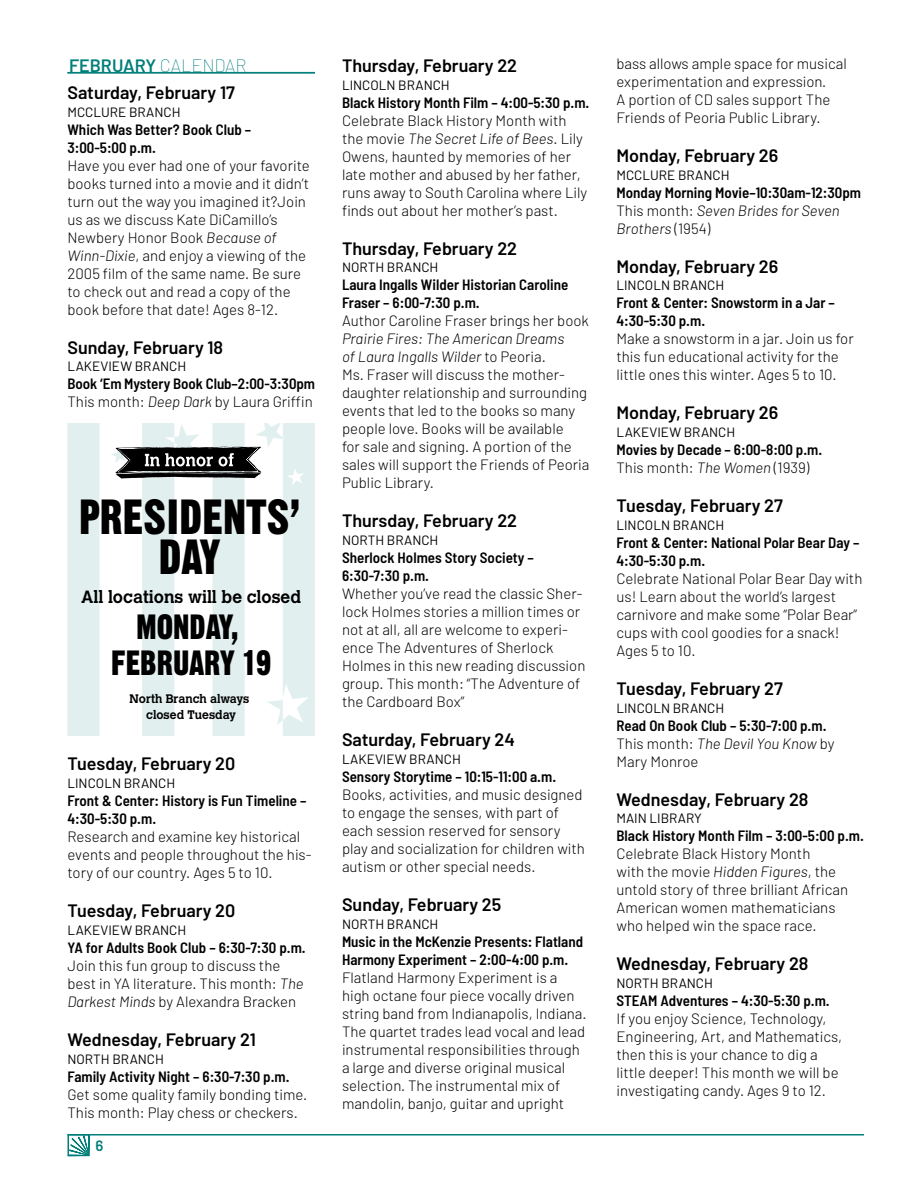
<style>
.page{position:relative;width:918px;height:1188px;background:#fff}
.page>*{position:absolute;margin:0;border:0;box-sizing:border-box;transform-origin:0 0}
.t1{font:48px/39.9px "Gothic Thirteen Std";color:#000;text-align:center;scale:.96 1}
.t2{font:34.2px/36.5px "Gothic Thirteen Std";color:#000;text-align:center;scale:.96 1}
.t3{font:600 18px "Barlow";color:#000}
.t4{font:600 18px "Barlow";color:#007f7b}
.t5{font:700 17.55px "Calvert MT Std";color:#000;scale:.96 1}
.t6{font:300 15px/18px "Barlow";color:#000}
.t7{font:600 semi-condensed 15px/18px "Barlow";color:#000}
.t8{font:600 15px "Barlow";color:#007f7b}
.t9{font:13.5px "Barlow";color:#000}
.t10{font:700 12.3px/15.9px "Calvert MT Std";color:#000;text-align:center;scale:.96 1}
.s1{font-weight:100}
.s2{font-style:italic}
.s3{font-weight:300;font-stretch:normal}
.s4{font-weight:300;font-style:italic;font-stretch:normal}
</style>
<div class="page">
<hr style="left:68px;top:1134px;width:796px;height:2px;background:#007f7b">
<svg style="left:71px;top:1137px;width:16px;height:16px"></svg>
<div style="left:68px;top:1134px;width:22px;height:22px;border:2px solid #007f7b"></div>
<hr style="left:68px;top:72px;width:247px;height:1px;background:#007f7b">
<hr style="left:68px;top:73px;width:247px;height:1px;background:#007f7b">
<div style="left:67px;top:424px;width:32px;height:312px;background:#e1efef"></div>
<svg style="left:111px;top:424px;width:204px;height:312px"></svg>
<p class="t4" style="left:69px;top:54px;width:179px">FEBRUARY <span class="s1">CALENDAR</span></p>
<p class="t3" style="left:68px;top:81px;width:169px">Saturday, February 17</p>
<p class="t9" style="left:68px;top:103px;width:115px">MCCLURE BRANCH</p>
<p class="t7" style="left:68px;top:120px;width:185px">Which Was Better? Book Club –<br>3:00-5:00 p.m.</p>
<p class="t6" style="left:68px;top:156px;width:244px">Have you ever had one of your favorite books turned into a movie and it didn’t turn out the way you imagined it?Join us as we discuss Kate DiCamillo’s Newbery Honor Book <span class="s2">Because of Winn-Dixie</span>, and enjoy a viewing of the 2005 film of the same name. Be sure to check out and read a copy of the book before that date! Ages 8-12.</p>
<p class="t3" style="left:68px;top:336px;width:157px">Sunday, February 18</p>
<p class="t9" style="left:68px;top:358px;width:120px">LAKEVIEW BRANCH</p>
<p class="t7" style="left:68px;top:375px;width:249px">Book ‘Em Mystery Book Club–2:00-3:30pm<br><span class="s3">This month:</span> <span class="s4">Deep Dark</span> <span class="s3">by Laura Griffin</span></p>
<h1 class="t1" style="left:79px;top:497px;width:232px">PRESIDENTS’<br>DAY</h1>
<p class="t5" style="left:81px;top:585px;width:231px">All locations will be closed</p>
<h2 class="t2" style="left:111px;top:608px;width:168px">MONDAY,<br>FEBRUARY 19</h2>
<p class="t10" style="left:130px;top:691px;width:126px">North Branch always closed Tuesday</p>
<p class="t3" style="left:68px;top:753px;width:169px">Tuesday, February 20</p>
<p class="t9" style="left:68px;top:775px;width:109px">LINCOLN BRANCH</p>
<p class="t7" style="left:68px;top:791px;width:240px">Front &amp; Center: History is Fun Timeline –<br>4:30-5:30 p.m.</p>
<p class="t6" style="left:68px;top:827px;width:246px">Research and examine key historical events and people throughout the his&shy;tory of our country. Ages 5 to 10.</p>
<p class="t3" style="left:68px;top:899px;width:169px">Tuesday, February 20</p>
<p class="t9" style="left:68px;top:922px;width:120px">LAKEVIEW BRANCH</p>
<p class="t7" style="left:68px;top:938px;width:240px">YA for Adults Book Club – 6:30-7:30 p.m.</p>
<p class="t6" style="left:68px;top:956px;width:238px">Join this fun group to discuss the best in YA literature. This month: <span class="s2">The<br>Darkest Minds</span> by Alexandra Bracken</p>
<p class="t3" style="left:68px;top:1028px;width:190px">Wednesday, February 21</p>
<p class="t9" style="left:68px;top:1050px;width:98px">NORTH BRANCH</p>
<p class="t7" style="left:68px;top:1067px;width:224px">Family Activity Night – 6:30-7:30 p.m.</p>
<p class="t6" style="left:68px;top:1085px;width:241px">Get some quality family bonding time.<br>This month: Play chess or checkers.</p>
<p class="t8" style="left:96px;top:1136px;width:9px">6</p>
<p class="t3" style="left:342px;top:54px;width:177px">Thursday, February 22</p>
<p class="t9" style="left:342px;top:76px;width:109px">LINCOLN BRANCH</p>
<p class="t7" style="left:342px;top:93px;width:249px">Black History Month Film – 4:00-5:30 p.m.</p>
<p class="t6" style="left:342px;top:111px;width:247px">Celebrate Black History Month with the movie <span class="s2">The Secret Life of Bees</span>. Lily Owens, haunted by memories of her late mother and abused by her father, runs away to South Carolina where Lily finds out about her mother’s past.</p>
<p class="t3" style="left:342px;top:237px;width:177px">Thursday, February 22</p>
<p class="t9" style="left:342px;top:259px;width:98px">NORTH BRANCH</p>
<p class="t7" style="left:342px;top:276px;width:228px">Laura Ingalls Wilder Historian Caroline<br>Fraser – 6:00-7:30 p.m.</p>
<p class="t6" style="left:342px;top:312px;width:248px">Author Caroline Fraser brings her book</p>
<p class="t6" style="left:342px;top:330px;width:249px"><span class="s2">Prairie Fires: The American Dreams<br>of Laura Ingalls Wilder</span> to Peoria.<br>Ms. Fraser will discuss the mother&shy;daughter relationship and surrounding events that led to the books so many people love. Books will be available<br>for sale and signing. A portion of the sales will support the Friends of Peoria Public Library.</p>
<p class="t3" style="left:342px;top:510px;width:177px">Thursday, February 22</p>
<p class="t9" style="left:342px;top:532px;width:98px">NORTH BRANCH</p>
<p class="t7" style="left:342px;top:548px;width:193px">Sherlock Holmes Story Society –<br>6:30-7:30 p.m.</p>
<p class="t6" style="left:342px;top:584px;width:245px">Whether you’ve read the classic Sher&shy;lock Holmes stories a million times or not at all, all are welcome to experi&shy;ence The Adventures of Sherlock Holmes in this new reading discussion group. This month: “The Adventure of the Cardboard Box”</p>
<p class="t3" style="left:342px;top:728px;width:174px">Saturday, February 24</p>
<p class="t9" style="left:342px;top:751px;width:120px">LAKEVIEW BRANCH</p>
<p class="t7" style="left:342px;top:767px;width:216px">Sensory Storytime – 10:15-11:00 a.m.</p>
<p class="t6" style="left:342px;top:785px;width:244px">Books, activities, and music designed to engage the senses, with part of each session reserved for sensory play and socialization for children with autism or other special needs.</p>
<p class="t3" style="left:342px;top:893px;width:161px">Sunday, February 25</p>
<p class="t9" style="left:342px;top:915px;width:98px">NORTH BRANCH</p>
<p class="t7" style="left:342px;top:932px;width:243px">Music in the McKenzie Presents: Flatland<br>Harmony Experiment – 2:00-4:00 p.m.</p>
<p class="t6" style="left:342px;top:968px;width:246px">Flatland Harmony Experiment is a high octane four piece vocally driven string band from Indianapolis, Indiana.<br>The quartet trades lead vocal and lead instrumental responsibilities through a large and diverse original musical selection. The instrumental mix of mandolin, banjo, guitar and upright</p>
<p class="t6" style="left:616px;top:54px;width:232px">bass allows ample space for musical experimentation and expression.<br>A portion of CD sales support The Friends of Peoria Public Library.</p>
<p class="t3" style="left:616px;top:144px;width:163px">Monday, February 26</p>
<p class="t9" style="left:616px;top:166px;width:115px">MCCLURE BRANCH</p>
<p class="t7" style="left:616px;top:183px;width:246px">Monday Morning Movie–10:30am-12:30pm<br><span class="s3">This month:</span> <span class="s4">Seven Brides for Seven<br>Brothers</span> <span class="s3">(1954)</span></p>
<p class="t3" style="left:616px;top:255px;width:163px">Monday, February 26</p>
<p class="t9" style="left:616px;top:277px;width:109px">LINCOLN BRANCH</p>
<p class="t7" style="left:616px;top:294px;width:220px">Front &amp; Center: Snowstorm in a Jar –<br>4:30-5:30 p.m.</p>
<p class="t6" style="left:616px;top:330px;width:239px">Make a snowstorm in a jar. Join us for this fun educational activity for the little ones this winter. Ages 5 to 10.</p>
<p class="t3" style="left:616px;top:402px;width:163px">Monday, February 26</p>
<p class="t9" style="left:616px;top:424px;width:120px">LAKEVIEW BRANCH</p>
<p class="t7" style="left:616px;top:440px;width:207px">Movies by Decade – 6:00-8:00 p.m.<br><span class="s3">This month:</span> <span class="s4">The Women</span> <span class="s3">(1939)</span></p>
<p class="t3" style="left:616px;top:494px;width:168px">Tuesday, February 27</p>
<p class="t9" style="left:616px;top:517px;width:109px">LINCOLN BRANCH</p>
<p class="t7" style="left:616px;top:533px;width:244px">Front &amp; Center: National Polar Bear Day –<br>4:30-5:30 p.m.</p>
<p class="t6" style="left:616px;top:569px;width:247px">Celebrate National Polar Bear Day with us! Learn about the world’s largest carnivore and make some “Polar Bear” cups with cool goodies for a snack!<br>Ages 5 to 10.</p>
<p class="t3" style="left:616px;top:677px;width:168px">Tuesday, February 27</p>
<p class="t9" style="left:616px;top:699px;width:109px">LINCOLN BRANCH</p>
<p class="t7" style="left:616px;top:716px;width:219px">Read On Book Club – 5:30-7:00 p.m.<br><span class="s3">This month:</span> <span class="s4">The Devil You Know</span> <span class="s3">by<br>Mary Monroe</span></p>
<p class="t3" style="left:616px;top:788px;width:194px">Wednesday, February 28</p>
<p class="t9" style="left:616px;top:810px;width:87px">MAIN LIBRARY</p>
<p class="t7" style="left:616px;top:826px;width:249px">Black History Month Film – 3:00-5:00 p.m.</p>
<p class="t6" style="left:616px;top:844px;width:233px">Celebrate Black History Month<br>with the movie <span class="s2">Hidden Figures</span>, the untold story of three brilliant African American women mathematicians who helped win the space race.</p>
<p class="t3" style="left:616px;top:953px;width:194px">Wednesday, February 28</p>
<p class="t9" style="left:616px;top:975px;width:98px">NORTH BRANCH</p>
<p class="t7" style="left:616px;top:991px;width:215px">STEAM Adventures – 4:30-5:30 p.m.</p>
<p class="t6" style="left:616px;top:1009px;width:227px">If you enjoy Science, Technology, Engineering, Art, and Mathematics, then this is your chance to dig a little deeper! This month we will be investigating candy. Ages 9 to 12.</p>
</div>
